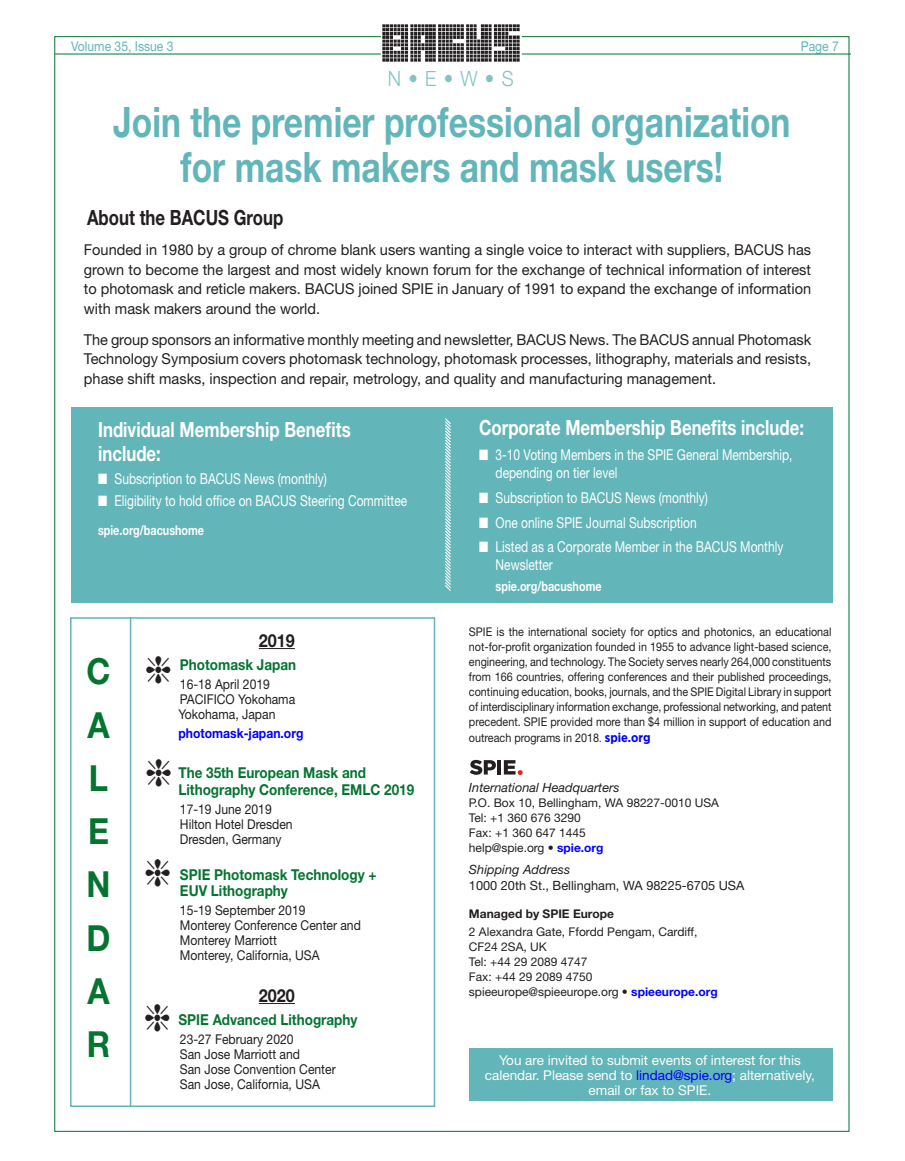
<style>
.page{position:relative;width:905px;height:1161px;background:#fff}
.page>*{position:absolute;margin:0;border:0;box-sizing:border-box;transform-origin:0 0}
.t1{font:700 42px/45px "Helvetica Neue";color:#62b5b8;text-align:center;scale:.8 1}
.t2{font:700 36px "Helvetica Neue";color:#057431;scale:.9 1}
.t3{font:700 21px/24px "Helvetica Neue";color:#fff;scale:.8 1}
.bullets{font:700 21px "Helvetica Neue";color:#231f20;scale:.8 1}
.t4{font:300 21px "Helvetica Neue";color:#83c3c6;scale:.9 1}
.t5{font:700 18px "Helvetica Neue";color:#231f20;scale:.9 1}
.bullets-2{font:15px/19.5px "Helvetica Neue";color:#231f20;text-align:justify}
.t6{font:15px/18px "Helvetica Neue";color:#fff;scale:.8 1}
.Cal_hd{font:700 15px/16.5px "Helvetica Neue";color:#057431;scale:.9 1}
.Cal_body{font:700 15px/16.5px "Helvetica Neue";color:#057431;scale:.9 1}
.Cal_body-2{font:13.5px/15px "Helvetica Neue";color:#231f20;scale:.9 1}
.t7{font:13.5px/15px "Helvetica Neue";color:#fff;text-align:center}
.t8{font:700 13.5px "Helvetica Neue";color:#fff;scale:.8 1}
.t9{font:13.5px "Helvetica Neue";color:#62b5b8;scale:.9 1}
.Cal_hd-2{font:700 13.5px "Helvetica Neue";color:#00f;scale:.9 1}
.Cal_hd-3{font:13.5px "Helvetica Neue";color:#231f20;scale:.9 1}
.bullets-3{font:italic 12.75px "Helvetica Neue";color:#231f20}
.bullets-4{font:12.75px "Helvetica Neue";color:#231f20}
.bullets-5{font:12px/15.1px "Helvetica Neue";color:#231f20;text-align:justify;scale:.9 1}
.body_no_indent{font:12px/15px "Helvetica Neue";color:#231f20}
.body_no_indent-2{font:700 12px "Helvetica Neue";color:#231f20}
.s1{font-family:"Gotham Narrow"}
.s2{font-family:"Gotham Narrow";font-weight:700;font-size:12.75px;color:#00f}
.s3{font-weight:700;color:#00f}
.s4{color:#00f}
</style>
<div class="page">
<div style="left:70px;top:617px;width:365px;height:490px;background:#fff;border:2px solid #62b5b8"></div>
<div style="left:469px;top:1049px;width:364px;height:52px;background:#62b5b8"></div>
<div style="left:71px;top:408px;width:762px;height:195px;background:#62b5b8"></div>
<hr style="left:259px;top:648px;width:36px;height:1px;background:#231f20">
<hr style="left:259px;top:1003px;width:36px;height:1px;background:#231f20">
<svg style="left:445px;top:418px;width:6px;height:173px"></svg>
<svg style="left:504px;top:760px;width:18px;height:15px"></svg>
<svg style="left:469px;top:760px;width:27px;height:15px"></svg>
<hr style="left:497px;top:760px;width:4px;height:15px;background:#231f20">
<hr style="left:130px;top:617px;width:1px;height:490px;background:#62b5b8">
<hr style="left:55px;top:54px;width:795px;height:1px;background:#057431">
<div style="left:381px;top:20px;width:141px;height:52px;background:#fff"></div>
<img style="left:383px;top:24px;width:137px;height:37px">
<p class="t9" style="left:71px;top:38px;width:115px">Volume 35, Issue 3</p>
<p class="t9" style="left:800px;top:38px;width:44px">Page 7</p>
<h3 class="t4" style="left:388px;top:66px;width:141px">N • E • W • S</h3>
<p class="t1" style="left:113px;top:98px;width:848px">Join the premier professional organization for mask makers and mask users!</p>
<p class="bullets" style="left:87px;top:204px;width:247px">About the BACUS Group</p>
<p class="bullets-2" style="left:84px;top:240px;width:728px">Founded in 1980 by a group of chrome blank users wanting a single voice to interact with suppliers, BACUS has grown to become the largest and most widely known forum for the exchange of technical information of interest to photomask and reticle makers. BACUS joined SPIE in January of 1991 to expand the exchange of information with mask makers around the world.</p>
<p class="bullets-2" style="left:84px;top:329px;width:728px">The group sponsors an informative monthly meeting and newsletter, BACUS News. The BACUS annual Photomask Technology Symposium covers photomask technology, photomask processes, lithography, materials and resists, phase shift masks, inspection and repair, metrology, and quality and manufacturing management.</p>
<p class="t3" style="left:98px;top:417px;width:317px">Individual Membership Benefits include:</p>
<p class="t6" style="left:98px;top:469px;width:287px">■ Subscription to BACUS News (monthly)</p>
<p class="t6" style="left:98px;top:492px;width:388px">■ Eligibility to hold office on BACUS Steering Committee</p>
<p class="t8" style="left:98px;top:521px;width:134px">spie.org/bacushome</p>
<p class="t3" style="left:479px;top:415px;width:407px">Corporate Membership Benefits include:</p>
<p class="t6" style="left:495px;top:446px;width:372px;text-indent:-16px">■ 3-10 Voting Members in the SPIE General Membership, depending on tier level</p>
<p class="t6" style="left:479px;top:488px;width:287px">■ Subscription to BACUS News (monthly)</p>
<p class="t6" style="left:479px;top:513px;width:274px">■ One online SPIE Journal Subscription</p>
<p class="t6" style="left:495px;top:538px;width:361px;text-indent:-16px">■ Listed as a Corporate Member in the BACUS Monthly<br>Newsletter</p>
<p class="t8" style="left:495px;top:578px;width:134px">spie.org/bacushome</p>
<p class="t2" style="left:86px;top:649px;width:28px">C</p>
<p class="t2" style="left:87px;top:702px;width:26px">A</p>
<p class="t2" style="left:89px;top:756px;width:23px">L</p>
<p class="t2" style="left:88px;top:809px;width:25px">E</p>
<p class="t2" style="left:86px;top:862px;width:28px">N</p>
<p class="t2" style="left:86px;top:915px;width:28px">D</p>
<p class="t2" style="left:87px;top:969px;width:26px">A</p>
<p class="t2" style="left:87px;top:1022px;width:27px">R</p>
<p class="t5" style="left:259px;top:629px;width:42px">2019</p>
<p class="Cal_body" style="left:180px;top:656px;width:131px">Photomask Japan</p>
<p class="Cal_body-2" style="left:180px;top:677px;width:102px">16-18 April 2019</p>
<p class="Cal_body-2" style="left:180px;top:692px;width:130px">PACIFICO Yokohama</p>
<p class="Cal_hd-3" style="left:178px;top:706px;width:109px">Yokohama, Japan</p>
<p class="Cal_hd-2" style="left:178px;top:725px;width:140px">photomask-japan.org</p>
<p class="Cal_hd" style="left:178px;top:764px;width:264px">The 35th European Mask and<br>Lithography Conference, EMLC 2019</p>
<p class="Cal_body-2" style="left:180px;top:802px;width:104px">17-19 June 2019</p>
<p class="Cal_body-2" style="left:180px;top:817px;width:127px">Hilton Hotel Dresden</p>
<p class="Cal_body-2" style="left:180px;top:832px;width:115px">Dresden, Germany</p>
<p class="Cal_body" style="left:180px;top:866px;width:220px">SPIE Photomask Technology +<br>EUV Lithography</p>
<p class="Cal_body-2" style="left:180px;top:903px;width:141px">15-19 September 2019</p>
<p class="Cal_body-2" style="left:180px;top:918px;width:203px">Monterey Conference Center and<br>Monterey Marriott</p>
<p class="Cal_body-2" style="left:180px;top:948px;width:157px">Monterey, California, USA</p>
<p class="t5" style="left:259px;top:984px;width:42px">2020</p>
<p class="Cal_hd" style="left:178px;top:1011px;width:200px">SPIE Advanced Lithography</p>
<p class="Cal_body-2" style="left:180px;top:1032px;width:128px">23-27 February 2020</p>
<p class="Cal_body-2" style="left:180px;top:1047px;width:175px">San Jose Marriott and<br>San Jose Convention Center<br>San Jose, California, USA</p>
<p class="bullets-5" style="left:469px;top:624px;width:404px">SPIE is the international society for optics and photonics, an educational not-for-profit organization founded in 1955 to advance light-based science, engineering, and technology. The Society serves nearly 264,000 constituents from 166 countries, offering conferences and their published proceedings, continuing education, books, journals, and the SPIE Digital Library in support of interdisciplinary information exchange, professional networking, and patent precedent. SPIE provided more than $4 million in support of education and outreach programs in 2018<span class="s1">.</span> <span class="s2">spie.org</span></p>
<p class="bullets-3" style="left:469px;top:779px;width:152px">International Headquarters</p>
<p class="body_no_indent" style="left:469px;top:795px;width:251px">P.O. Box 10, Bellingham, WA 98227-0010 USA<br>Tel: +1 360 676 3290<br>Fax: +1 360 647 1445</p>
<p class="body_no_indent" style="left:469px;top:840px;width:136px">help@spie.org • <span class="s3">spie.org</span></p>
<p class="bullets-3" style="left:469px;top:862px;width:103px">Shipping Address</p>
<p class="bullets-4" style="left:469px;top:878px;width:277px">1000 20th St., Bellingham, WA 98225-6705 USA</p>
<p class="body_no_indent-2" style="left:469px;top:907px;width:146px">Managed by SPIE Europe</p>
<p class="body_no_indent" style="left:469px;top:924px;width:230px">2 Alexandra Gate, Ffordd Pengam, Cardiff,<br>CF24 2SA, UK<br>Tel: +44 29 2089 4747<br>Fax: +44 29 2089 4750</p>
<p class="body_no_indent" style="left:469px;top:984px;width:250px">spieeurope@spieeurope.org • <span class="s3">spieeurope.org</span></p>
<p class="t7" style="left:485px;top:1053px;width:331px">You are invited to submit events of interest for this calendar. Please send to <span class="s4">lindad@spie.org</span>; alternatively, email or fax to SPIE.</p>
</div>
